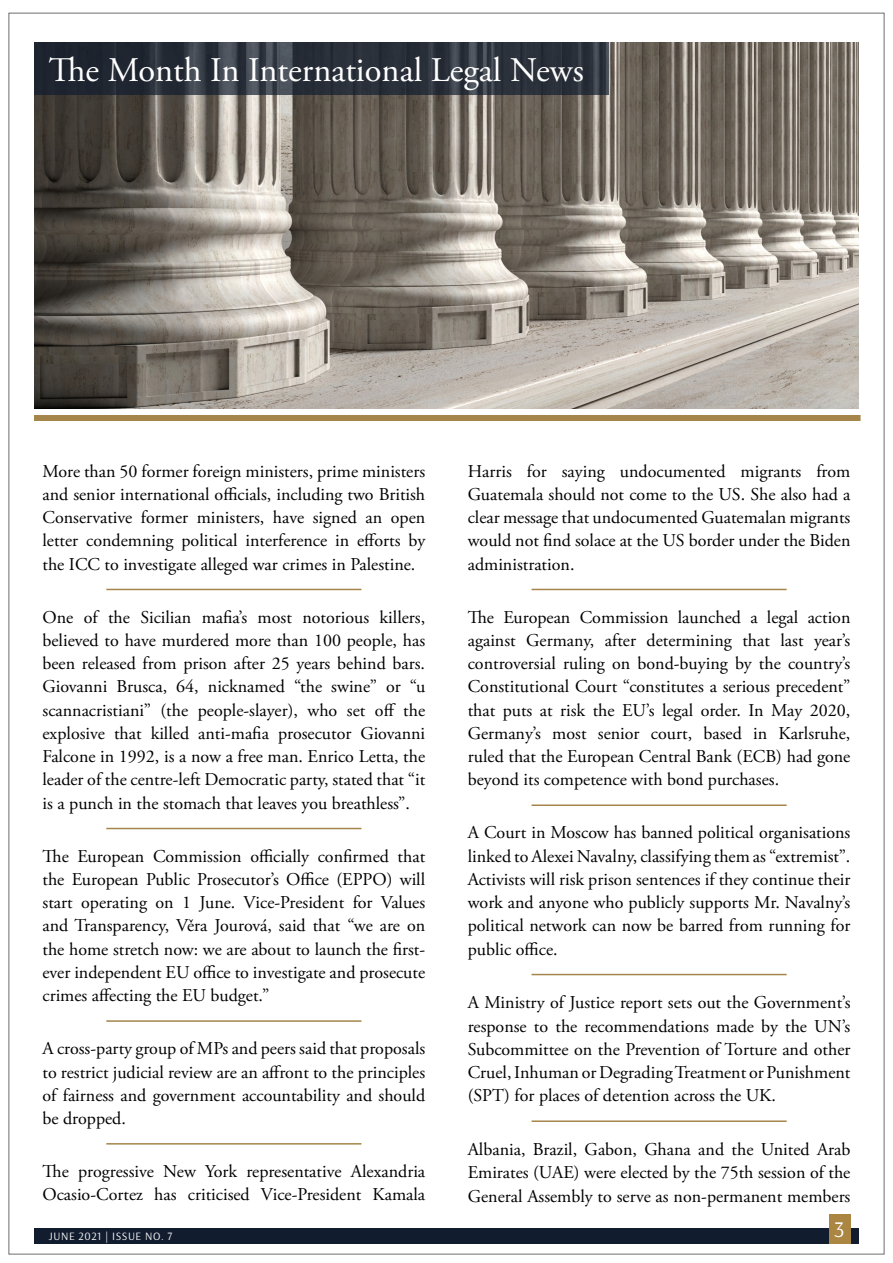
<style>
.page{position:relative;width:893px;height:1263px;background:#fff}
.page>*{position:absolute;margin:0;border:0;box-sizing:border-box;transform-origin:0 0}
.t1{font:34.5px "Adobe Garamond Pro";color:#fff}
.t2{font:22.5px "Arsenal";color:#fff}
.t3{font:18px/23.2px "Adobe Garamond Pro";color:#000;text-align:justify}
.t4{font:11.25px "Arsenal";letter-spacing:.05em;color:#fff}
</style>
<div class="page">
<div style="left:34px;top:1228px;width:825px;height:16px;background:#111d2f"></div>
<div style="left:829px;top:1214px;width:21px;height:30px;background:#ab8542"></div>
<hr style="left:106px;top:589px;width:255px;height:1px;background:#a5854a">
<hr style="left:106px;top:828px;width:255px;height:1px;background:#a5854a">
<hr style="left:106px;top:1020px;width:255px;height:2px;background:#a5854a">
<hr style="left:106px;top:1143px;width:255px;height:1px;background:#a5854a">
<hr style="left:531px;top:589px;width:256px;height:1px;background:#a5854a">
<hr style="left:531px;top:804px;width:256px;height:2px;background:#a5854a">
<hr style="left:531px;top:974px;width:256px;height:1px;background:#a5854a">
<hr style="left:531px;top:1120px;width:256px;height:2px;background:#a5854a">
<img style="left:34px;top:43px;width:825px;height:365px">
<div style="left:34px;top:415px;width:826px;height:6px;background:#a5854a"></div>
<svg style="left:34px;top:43px;width:574px;height:52px;background:#2b313b"></svg>
<h1 class="t1" style="left:49px;top:50px;width:537px">The Month In International Legal News</h1>
<p class="t3" style="left:43px;top:460px;width:384px">More than 50 former foreign ministers, prime ministers and senior international officials, including two British Conservative former ministers, have signed an open letter condemning political interference in efforts by the ICC to investigate alleged war crimes in Palestine.</p>
<p class="t3" style="left:43px;top:606px;width:384px">One of the Sicilian mafia’s most notorious killers, believed to have murdered more than 100 people, has been released from prison after 25 years behind bars.<br>Giovanni Brusca, 64, nicknamed “the swine” or “u scannacristiani” (the people-slayer), who set off the explosive that killed anti-mafia prosecutor Giovanni Falcone in 1992, is a now a free man. Enrico Letta, the leader of the centre-left Democratic party, stated that “it is a punch in the stomach that leaves you breathless”.</p>
<p class="t3" style="left:43px;top:845px;width:384px">The European Commission officially confirmed that the European Public Prosecutor’s Office (EPPO) will start operating on 1 June. Vice-President for Values and Transparency, Věra Jourová, said that “we are on the home stretch now: we are about to launch the first&shy;ever independent EU office to investigate and prosecute crimes affecting the EU budget.”</p>
<p class="t3" style="left:43px;top:1037px;width:384px">A cross-party group of MPs and peers said that proposals to restrict judicial review are an affront to the principles of fairness and government accountability and should be dropped.</p>
<p class="t3" style="left:43px;top:1160px;width:384px">The progressive New York representative Alexandria<br>Ocasio-Cortez has criticised Vice-President Kamala</p>
<p class="t4" style="left:49px;top:1229px;width:125px">JUNE 2021 | ISSUE NO. 7</p>
<p class="t3" style="left:468px;top:460px;width:384px">Harris for saying undocumented migrants from Guatemala should not come to the US. She also had a clear message that undocumented Guatemalan migrants would not find solace at the US border under the Biden administration.</p>
<p class="t3" style="left:468px;top:606px;width:384px">The European Commission launched a legal action against Germany, after determining that last year’s controversial ruling on bond-buying by the country’s Constitutional Court “constitutes a serious precedent” that puts at risk the EU’s legal order. In May 2020, Germany’s most senior court, based in Karlsruhe, ruled that the European Central Bank (ECB) had gone beyond its competence with bond purchases.</p>
<p class="t3" style="left:468px;top:822px;width:384px">A Court in Moscow has banned political organisations linked to Alexei Navalny, classifying them as “extremist”.<br>Activists will risk prison sentences if they continue their work and anyone who publicly supports Mr. Navalny’s political network can now be barred from running for public office.</p>
<p class="t3" style="left:468px;top:992px;width:384px">A Ministry of Justice report sets out the Government’s response to the recommendations made by the UN’s Subcommittee on the Prevention of Torture and other Cruel, Inhuman or Degrading Treatment or Punishment (SPT) for places of detention across the UK.</p>
<p class="t3" style="left:468px;top:1138px;width:384px">Albania, Brazil, Gabon, Ghana and the United Arab Emirates (UAE) were elected by the 75th session of the General Assembly to serve as non-permanent members</p>
<p class="t2" style="left:834px;top:1215px;width:12px">3</p>
</div>
